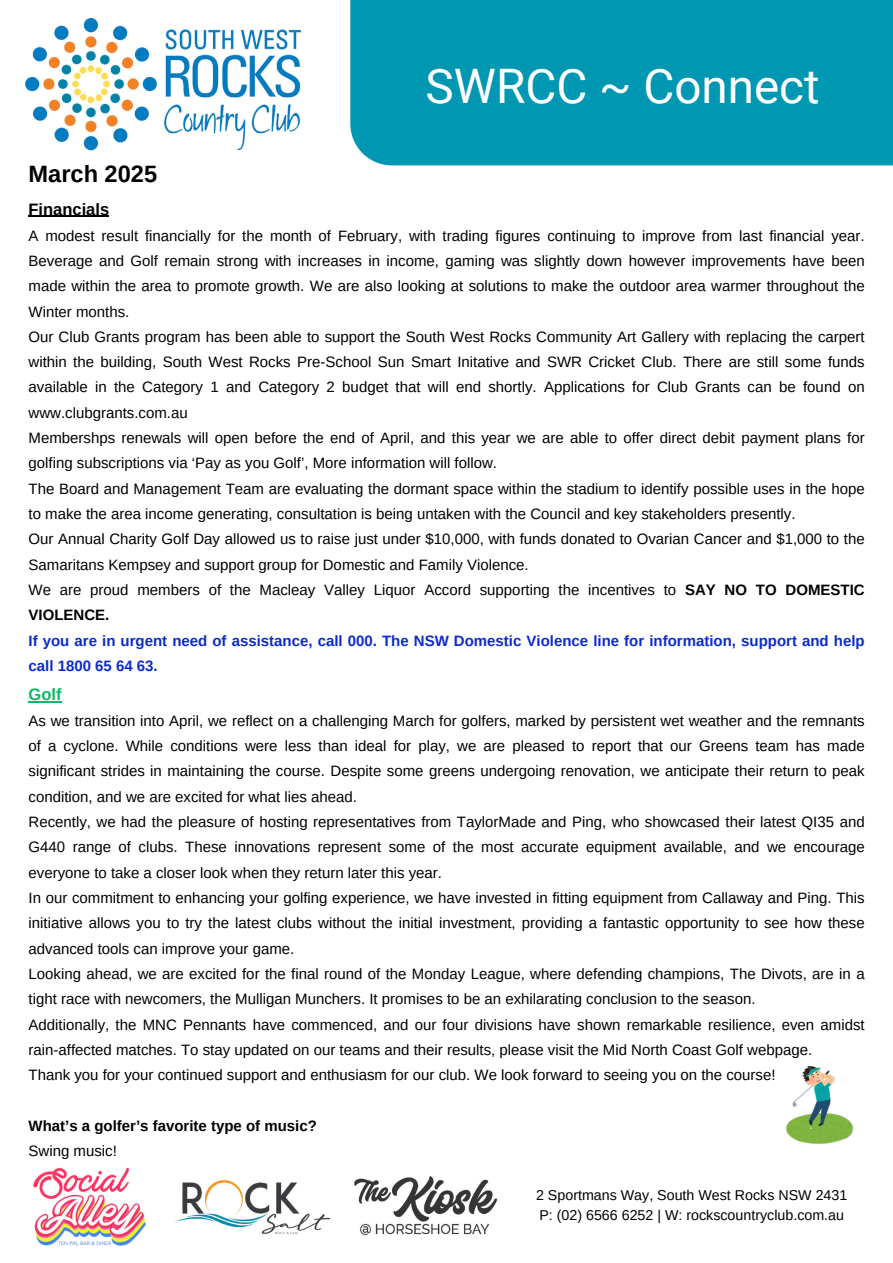
<style>
.page{position:relative;width:893px;height:1263px;background:#fff}
.page>*{position:absolute;margin:0;border:0;box-sizing:border-box;transform-origin:0 0}
.t1{font:47.62px "Roboto";color:#fff}
.t2{font:700 23.62px "Arimo";color:#000}
.t3{font:700 16.5px "Arimo";color:#000}
.t4{font:700 16.5px "Arimo";color:#00bf63}
.t5{font:15px/25.3px "Arimo";color:#000}
.t6{font:700 15px/25.3px "Arimo";color:#0c2bcd}
.t7{font:700 15px "Arimo";color:#000}
.t8{font:14.25px/19.6px "Arimo";color:#000}
.s1{font-weight:700}
</style>
<div class="page">
<div style="left:350px;top:0;width:543px;height:165px;background:#0097b2"></div>
<img style="left:24px;top:18px;width:141px;height:133px">
<img style="left:165px;top:29px;width:136px;height:120px">
<img style="left:33px;top:1167px;width:113px;height:79px">
<img style="left:174px;top:1180px;width:157px;height:55px">
<img style="left:354px;top:1176px;width:144px;height:60px">
<img style="left:786px;top:1066px;width:67px;height:77px">
<hr style="left:29px;top:701px;width:33px;height:1px;background:#00bf63">
<hr style="left:29px;top:216px;width:80px;height:1px;background:#000">
<h2 class="t2" style="left:29px;top:161px;width:130px">March 2025</h2>
<h1 class="t1" style="left:425px;top:59px;width:396px">SWRCC ~ Connect</h1>
<p class="t3" style="left:29px;top:200px;width:82px">Financials</p>
<p class="t5" style="left:29px;top:223px;width:837px">A modest result financially for the month of February, with trading figures continuing to improve from last financial year.<br>Beverage and Golf remain strong with increases in income, gaming was slightly down however improvements have been made within the area to promote growth. We are also looking at solutions to make the outdoor area warmer throughout the Winter months.<br>Our Club Grants program has been able to support the South West Rocks Community Art Gallery with replacing the carpert within the building, South West Rocks Pre-School Sun Smart Initative and SWR Cricket Club. There are still some funds available in the Category 1 and Category 2 budget that will end shortly. Applications for Club Grants can be found on www.clubgrants.com.au<br>Membershps renewals will open before the end of April, and this year we are able to offer direct debit payment plans for golfing subscriptions via ‘Pay as you Golf’, More information will follow.<br>The Board and Management Team are evaluating the dormant space within the stadium to identify possible uses in the hope to make the area income generating, consultation is being untaken with the Council and key stakeholders presently.<br>Our Annual Charity Golf Day allowed us to raise just under $10,000, with funds donated to Ovarian Cancer and $1,000 to the Samaritans Kempsey and support group for Domestic and Family Violence.<br>We are proud members of the Macleay Valley Liquor Accord supporting the incentives to <span class="s1">SAY NO TO DOMESTIC VIOLENCE.</span></p>
<p class="t6" style="left:29px;top:628px;width:837px">If you are in urgent need of assistance, call 000. The NSW Domestic Violence line for information, support and help call 1800 65 64 63.</p>
<p class="t4" style="left:29px;top:685px;width:34px">Golf</p>
<p class="t5" style="left:29px;top:708px;width:837px">As we transition into April, we reflect on a challenging March for golfers, marked by persistent wet weather and the remnants of a cyclone. While conditions were less than ideal for play, we are pleased to report that our Greens team has made significant strides in maintaining the course. Despite some greens undergoing renovation, we anticipate their return to peak condition, and we are excited for what lies ahead.<br>Recently, we had the pleasure of hosting representatives from TaylorMade and Ping, who showcased their latest QI35 and G440 range of clubs. These innovations represent some of the most accurate equipment available, and we encourage everyone to take a closer look when they return later this year.<br>In our commitment to enhancing your golfing experience, we have invested in fitting equipment from Callaway and Ping. This initiative allows you to try the latest clubs without the initial investment, providing a fantastic opportunity to see how these advanced tools can improve your game.<br>Looking ahead, we are excited for the final round of the Monday League, where defending champions, The Divots, are in a tight race with newcomers, the Mulligan Munchers. It promises to be an exhilarating conclusion to the season.<br>Additionally, the MNC Pennants have commenced, and our four divisions have shown remarkable resilience, even amidst rain-affected matches. To stay updated on our teams and their results, please visit the Mid North Coast Golf webpage.<br>Thank you for your continued support and enthusiasm for our club. We look forward to seeing you on the course!</p>
<p class="t7" style="left:29px;top:1117px;width:290px">What’s a golfer’s favorite type of music?</p>
<p class="t5" style="left:29px;top:1138px;width:90px">Swing music!</p>
<p class="t8" style="left:536px;top:1185px;width:313px">2 Sportmans Way, South West Rocks NSW 2431<br>P: (02) 6566 6252 | W: rockscountryclub.com.au</p>
</div>
